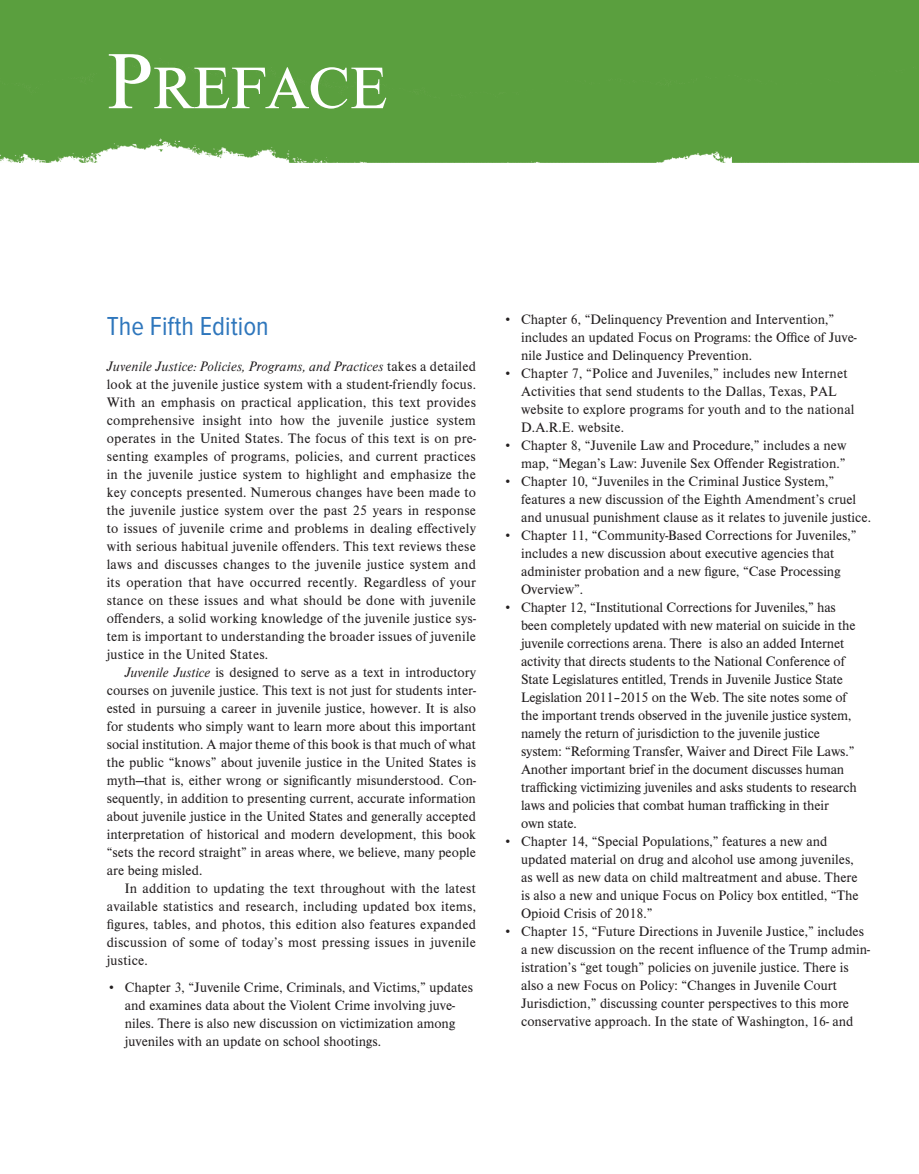
<style>
.page{position:relative;width:919px;height:1174px;background:#fff}
.page>*{position:absolute;margin:0;border:0;box-sizing:border-box;transform-origin:0 0}
.fpr_tt{font:60.75px "Nimbus Rom DOT";color:#fff}
.fpr_ha{font:27px "Proxima Nova Cond";color:#2e76bc}
.fpr_tx_first{font:14.25px/18px "Nimbus Rom DOT";color:#231f20}
.fpr_tx{font:14.25px/18px "Nimbus Rom DOT";letter-spacing:.005em;color:#231f20;text-align:justify}
.s1{font-size:81px}
.s2{font-style:italic}
</style>
<div class="page">
<div style="left:0;top:0;width:918px;height:162px;background:#5a9f3e"></div>
<p class="fpr_tt" style="left:107px;top:55px;width:282px"><span class="s1">P</span>REFACE</p>
<p class="fpr_ha" style="left:107px;top:311px;width:163px">The Fifth Edition</p>
<p class="fpr_tx_first" style="left:107px;top:357px;width:371px;text-align:justify"><span class="s2">Juvenile Justice: Policies, Programs, and Practices</span> takes a detailed look at the juvenile justice system with a student-friendly focus.<br>With an emphasis on practical application, this text provides comprehensive insight into how the juvenile justice system operates in the United States. The focus of this text is on pre&shy;senting examples of programs, policies, and current practices in the juvenile justice system to highlight and emphasize the key concepts presented. Numerous changes have been made to the juvenile justice system over the past 25 years in response to issues of juvenile crime and problems in dealing effectively with serious habitual juvenile offenders. This text reviews these laws and discusses changes to the juvenile justice system and its operation that have occurred recently. Regardless of your stance on these issues and what should be done with juvenile offenders, a solid working knowledge of the juvenile justice sys&shy;tem is important to understanding the broader issues of juvenile justice in the United States.</p>
<p class="fpr_tx" style="left:107px;top:663px;width:371px;text-indent:18px"><span class="s2">Juvenile Justice</span> is designed to serve as a text in introductory courses on juvenile justice. This text is not just for students inter&shy;ested in pursuing a career in juvenile justice, however. It is also for students who simply want to learn more about this important social institution. A major theme of this book is that much of what the public “knows” about juvenile justice in the United States is myth—that is, either wrong or significantly misunderstood. Con&shy;sequently, in addition to presenting current, accurate information about juvenile justice in the United States and generally accepted interpretation of historical and modern development, this book “sets the record straight” in areas where, we believe, many people are being misled.</p>
<p class="fpr_tx" style="left:107px;top:879px;width:371px;text-indent:18px">In addition to updating the text throughout with the latest available statistics and research, including updated box items, figures, tables, and photos, this edition also features expanded discussion of some of today’s most pressing issues in juvenile justice.</p>
<p class="fpr_tx_first" style="left:125px;top:978px;width:350px;text-indent:-18px">• Chapter 3, “Juvenile Crime, Criminals, and Victims,” updates and examines data about the Violent Crime involving juve&shy;niles. There is also new discussion on victimization among juveniles with an update on school shootings.</p>
<p class="fpr_tx_first" style="left:521px;top:310px;width:337px;text-indent:-18px">• Chapter 6, “Delinquency Prevention and Intervention,” includes an updated Focus on Programs: the Office of Juve&shy;nile Justice and Delinquency Prevention.</p>
<p class="fpr_tx_first" style="left:521px;top:364px;width:335px;text-indent:-18px">• Chapter 7, “Police and Juveniles,” includes new Internet Activities that send students to the Dallas, Texas, PAL website to explore programs for youth and to the national D.A.R.E. website.</p>
<p class="fpr_tx_first" style="left:503px;top:436px;width:345px;text-align:right">• Chapter 8, “Juvenile Law and Procedure,” includes a new map, “Megan’s Law: Juvenile Sex Offender Registration.”</p>
<p class="fpr_tx_first" style="left:521px;top:472px;width:351px;text-indent:-18px">• Chapter 10, “Juveniles in the Criminal Justice System,” features a new discussion of the Eighth Amendment’s cruel and unusual punishment clause as it relates to juvenile justice.</p>
<p class="fpr_tx_first" style="left:521px;top:526px;width:337px;text-indent:-18px">• Chapter 11, “Community-Based Corrections for Juveniles,” includes a new discussion about executive agencies that administer probation and a new figure, “Case Processing Overview”.</p>
<p class="fpr_tx_first" style="left:521px;top:598px;width:337px;text-indent:-18px">• Chapter 12, “Institutional Corrections for Juveniles,” has been completely updated with new material on suicide in the juvenile corrections arena. There is also an added Internet activity that directs students to the National Conference of State Legislatures entitled, Trends in Juvenile Justice State Legislation 2011–2015 on the Web. The site notes some of the important trends observed in the juvenile justice system, namely the return of jurisdiction to the juvenile justice system: “Reforming Transfer, Waiver and Direct File Laws.” Another important brief in the document discusses human trafficking victimizing juveniles and asks students to research laws and policies that combat human trafficking in their<br>own state.</p>
<p class="fpr_tx_first" style="left:521px;top:832px;width:339px;text-indent:-18px">• Chapter 14, “Special Populations,” features a new and updated material on drug and alcohol use among juveniles, as well as new data on child maltreatment and abuse. There is also a new and unique Focus on Policy box entitled, “The Opioid Crisis of 2018.”</p>
<p class="fpr_tx_first" style="left:521px;top:922px;width:350px;text-indent:-18px">• Chapter 15, “Future Directions in Juvenile Justice,” includes a new discussion on the recent influence of the Trump admin&shy;istration’s “get tough” policies on juvenile justice. There is also a new Focus on Policy: “Changes in Juvenile Court Jurisdiction,” discussing counter perspectives to this more conservative approach. In the state of Washington, 16- and</p>
</div>
